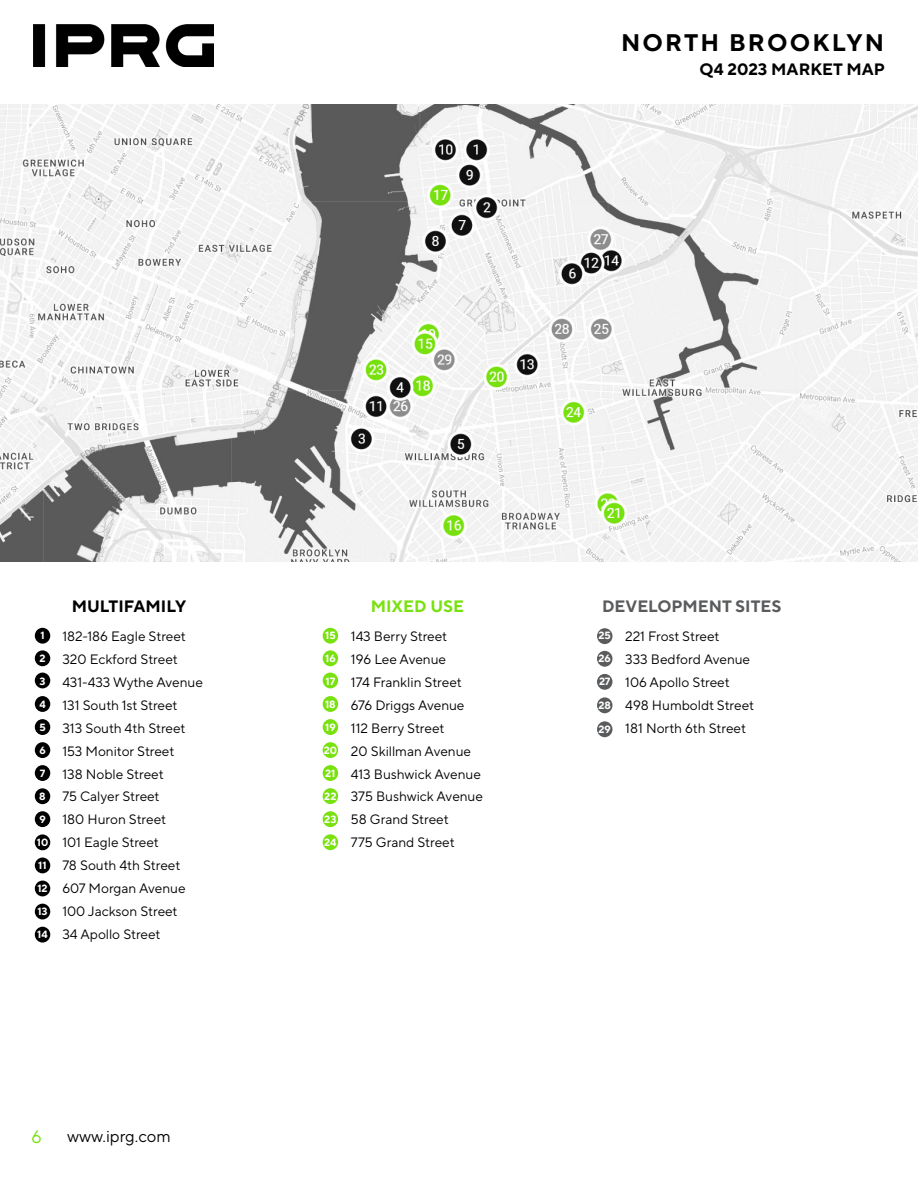
<style>
.page{position:relative;width:918px;height:1188px;background:#fff}
.page>*{position:absolute;margin:0;border:0;box-sizing:border-box;transform-origin:0 0}
.t1{font:700 24px "TT Norms Pro";letter-spacing:.09em;color:#000}
.t2{font:18px "TT Norms Pro";color:#78e10f}
.t3{font:700 16.5px "TT Norms Pro";color:#000}
.t4{font:700 16.5px "TT Norms Pro";color:#5a5b5d}
.t5{font:16.5px "TT Norms Pro";color:#000}
.t6{font:700 16.5px "TT Norms Pro";color:#78e10f}
.t7{font:13.65px "TT Norms Pro";color:#000}
.t8{font:700 10.5px "TT Norms Pro";color:#fff}
</style>
<div class="page">
<img style="left:34px;top:24px;width:179px;height:43px">
<img style="left:0;top:104px;width:918px;height:457px">
<div style="left:597px;top:628px;width:15px;height:16px;background:#5a5b5d;border-radius:50%"></div>
<div style="left:597px;top:651px;width:15px;height:16px;background:#5a5b5d;border-radius:50%"></div>
<div style="left:597px;top:674px;width:15px;height:16px;background:#5a5b5d;border-radius:50%"></div>
<div style="left:597px;top:697px;width:15px;height:16px;background:#5a5b5d;border-radius:50%"></div>
<div style="left:597px;top:721px;width:15px;height:16px;background:#5a5b5d;border-radius:50%"></div>
<div style="left:323px;top:628px;width:15px;height:16px;background:#78e10f;border-radius:50%"></div>
<div style="left:323px;top:650px;width:15px;height:16px;background:#78e10f;border-radius:50%"></div>
<div style="left:323px;top:673px;width:15px;height:15px;background:#78e10f;border-radius:50%"></div>
<div style="left:323px;top:696px;width:15px;height:16px;background:#78e10f;border-radius:50%"></div>
<div style="left:323px;top:719px;width:15px;height:16px;background:#78e10f;border-radius:50%"></div>
<div style="left:323px;top:742px;width:15px;height:16px;background:#78e10f;border-radius:50%"></div>
<div style="left:323px;top:765px;width:15px;height:16px;background:#78e10f;border-radius:50%"></div>
<div style="left:323px;top:788px;width:15px;height:16px;background:#78e10f;border-radius:50%"></div>
<div style="left:323px;top:811px;width:15px;height:16px;background:#78e10f;border-radius:50%"></div>
<div style="left:323px;top:834px;width:15px;height:16px;background:#78e10f;border-radius:50%"></div>
<div style="left:35px;top:628px;width:15px;height:16px;background:#000;border-radius:50%"></div>
<div style="left:35px;top:650px;width:15px;height:16px;background:#000;border-radius:50%"></div>
<div style="left:35px;top:673px;width:15px;height:15px;background:#000;border-radius:50%"></div>
<div style="left:35px;top:696px;width:15px;height:16px;background:#000;border-radius:50%"></div>
<div style="left:35px;top:719px;width:15px;height:16px;background:#000;border-radius:50%"></div>
<div style="left:35px;top:742px;width:15px;height:16px;background:#000;border-radius:50%"></div>
<div style="left:35px;top:765px;width:15px;height:16px;background:#000;border-radius:50%"></div>
<div style="left:35px;top:788px;width:15px;height:16px;background:#000;border-radius:50%"></div>
<div style="left:35px;top:811px;width:15px;height:16px;background:#000;border-radius:50%"></div>
<div style="left:35px;top:834px;width:15px;height:16px;background:#000;border-radius:50%"></div>
<div style="left:35px;top:858px;width:15px;height:15px;background:#000;border-radius:50%"></div>
<div style="left:35px;top:881px;width:15px;height:15px;background:#000;border-radius:50%"></div>
<div style="left:35px;top:904px;width:15px;height:15px;background:#000;border-radius:50%"></div>
<div style="left:35px;top:927px;width:15px;height:16px;background:#000;border-radius:50%"></div>
<p class="t1" style="left:621px;top:25px;width:265px">NORTH BROOKLYN</p>
<p class="t3" style="left:700px;top:57px;width:187px">Q4 2023 MARKET MAP</p>
<p class="t8" style="left:40px;top:628px;width:6px">1</p>
<p class="t8" style="left:39px;top:651px;width:8px">2</p>
<p class="t8" style="left:39px;top:673px;width:8px">3</p>
<p class="t8" style="left:39px;top:696px;width:8px">4</p>
<p class="t8" style="left:39px;top:719px;width:8px">5</p>
<p class="t8" style="left:39px;top:742px;width:8px">6</p>
<p class="t8" style="left:40px;top:765px;width:7px">7</p>
<p class="t8" style="left:39px;top:789px;width:8px">8</p>
<p class="t8" style="left:39px;top:812px;width:8px">9</p>
<p class="t8" style="left:37px;top:835px;width:13px">10</p>
<p class="t8" style="left:38px;top:858px;width:10px">11</p>
<p class="t8" style="left:37px;top:881px;width:12px">12</p>
<p class="t8" style="left:37px;top:904px;width:12px">13</p>
<p class="t8" style="left:37px;top:927px;width:12px">14</p>
<p class="t3" style="left:72px;top:594px;width:116px">MULTIFAMILY</p>
<p class="t7" style="left:62px;top:626px;width:125px">182-186 Eagle Street</p>
<p class="t7" style="left:62px;top:649px;width:117px">320 Eckford Street</p>
<p class="t7" style="left:62px;top:672px;width:142px">431-433 Wythe Avenue</p>
<p class="t7" style="left:62px;top:695px;width:117px">131 South 1st Street</p>
<p class="t7" style="left:62px;top:718px;width:125px">313 South 4th Street</p>
<p class="t7" style="left:62px;top:741px;width:113px">153 Monitor Street</p>
<p class="t7" style="left:62px;top:764px;width:103px">138 Noble Street</p>
<p class="t7" style="left:62px;top:787px;width:99px">75 Calyer Street</p>
<p class="t7" style="left:62px;top:810px;width:105px">180 Huron Street</p>
<p class="t7" style="left:62px;top:833px;width:98px">101 Eagle Street</p>
<p class="t7" style="left:62px;top:856px;width:119px">78 South 4th Street</p>
<p class="t7" style="left:62px;top:879px;width:125px">607 Morgan Avenue</p>
<p class="t7" style="left:62px;top:901px;width:117px">100 Jackson Street</p>
<p class="t7" style="left:62px;top:924px;width:100px">34 Apollo Street</p>
<h2 class="t2" style="left:32px;top:1124px;width:12px">6</h2>
<p class="t5" style="left:67px;top:1125px;width:105px">www.iprg.com</p>
<p class="t8" style="left:325px;top:628px;width:12px">15</p>
<p class="t8" style="left:325px;top:651px;width:12px">16</p>
<p class="t8" style="left:326px;top:673px;width:11px">17</p>
<p class="t8" style="left:325px;top:696px;width:12px">18</p>
<p class="t8" style="left:325px;top:719px;width:12px">19</p>
<p class="t8" style="left:324px;top:742px;width:15px">20</p>
<p class="t8" style="left:325px;top:765px;width:12px">21</p>
<p class="t8" style="left:324px;top:789px;width:14px">22</p>
<p class="t8" style="left:324px;top:812px;width:14px">23</p>
<p class="t8" style="left:324px;top:835px;width:14px">24</p>
<p class="t6" style="left:371px;top:594px;width:95px">MIXED USE</p>
<p class="t4" style="left:602px;top:594px;width:181px">DEVELOPMENT SITES</p>
<p class="t7" style="left:351px;top:626px;width:98px">143 Berry Street</p>
<p class="t7" style="left:351px;top:649px;width:97px">196 Lee Avenue</p>
<p class="t7" style="left:351px;top:672px;width:112px">174 Franklin Street</p>
<p class="t7" style="left:351px;top:695px;width:115px">676 Driggs Avenue</p>
<p class="t7" style="left:351px;top:718px;width:95px">112 Berry Street</p>
<p class="t7" style="left:351px;top:741px;width:122px">20 Skillman Avenue</p>
<p class="t7" style="left:351px;top:764px;width:131px">413 Bushwick Avenue</p>
<p class="t7" style="left:351px;top:787px;width:133px">375 Bushwick Avenue</p>
<p class="t7" style="left:351px;top:810px;width:99px">58 Grand Street</p>
<p class="t7" style="left:351px;top:833px;width:105px">775 Grand Street</p>
<p class="t7" style="left:625px;top:626px;width:96px">221 Frost Street</p>
<p class="t7" style="left:625px;top:649px;width:126px">333 Bedford Avenue</p>
<p class="t7" style="left:625px;top:672px;width:106px">106 Apollo Street</p>
<p class="t7" style="left:625px;top:695px;width:130px">498 Humboldt Street</p>
<p class="t7" style="left:625px;top:718px;width:122px">181 North 6th Street</p>
<p class="t8" style="left:598px;top:628px;width:14px">25</p>
<p class="t8" style="left:598px;top:651px;width:14px">26</p>
<p class="t8" style="left:599px;top:674px;width:13px">27</p>
<p class="t8" style="left:598px;top:697px;width:14px">28</p>
<p class="t8" style="left:598px;top:721px;width:14px">29</p>
</div>
